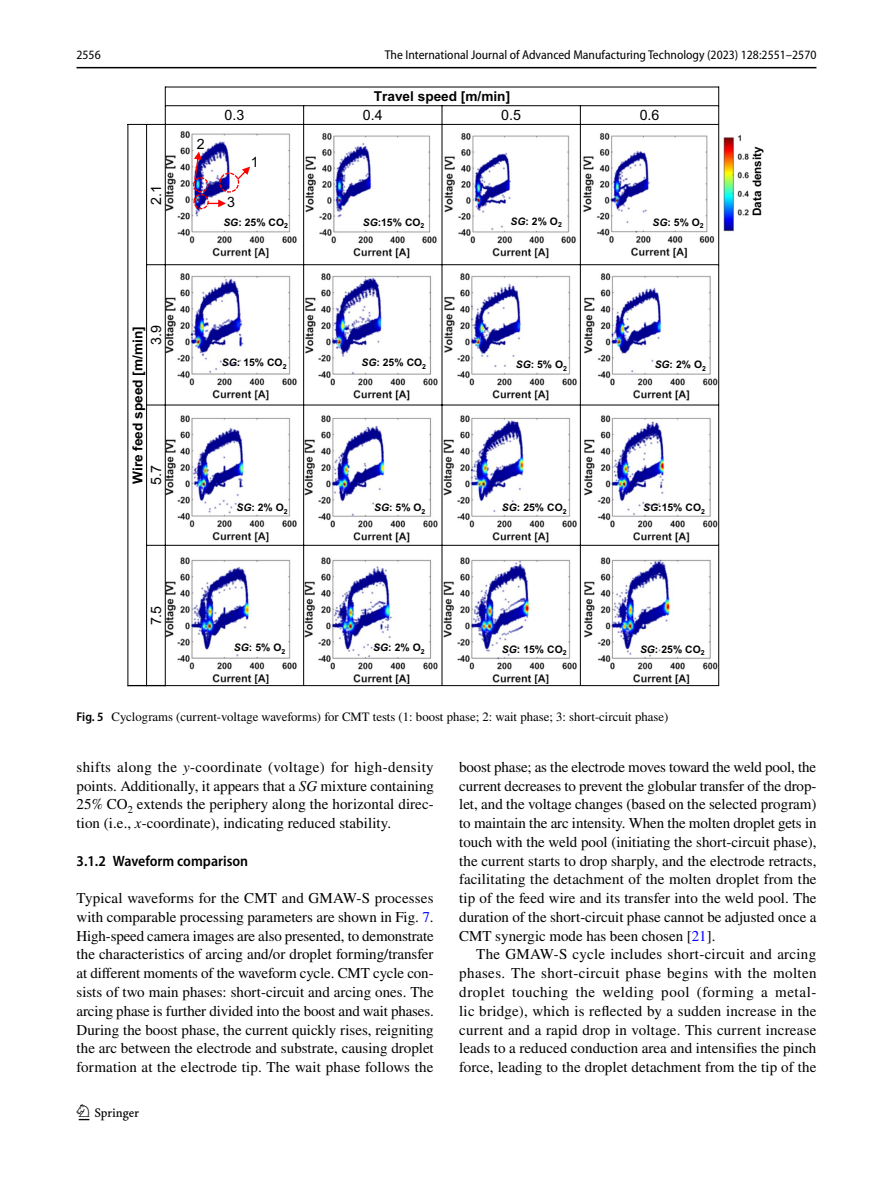
<style>
.page{position:relative;width:893px;height:1187px;background:#fff}
.page>*{position:absolute;margin:0;border:0;box-sizing:border-box;transform-origin:0 0}
.t1{font:22.5px "Springnew Regular 2";color:#000}
.t2{font:15px/18.8px "STIX";letter-spacing:.005em;color:#000;text-align:justify}
.t3{font:600 semi-condensed 15px "Myriad Pro";color:#000}
.t4{font:14.25px "Arial MT4";color:#000}
.t5{font:13.65px "Arial Bold MT3";color:#000}
.t6{font:12.75px "STIX";color:#000}
.t7{font:semi-condensed 12.75px "Myriad Pro";color:#000}
.t8{font:11.7px "Arial Bold MT3";color:#000}
.t9{font:10.35px "Arial Bold MT3";color:#000}
.s1{font-family:"Arial";font-weight:700;font-style:italic}
.s2{font-family:"Myriad Pro";font-weight:600;font-stretch:semi-condensed}
.s3{font-style:italic}
.s4{color:#00f}
</style>
<div class="page">
<hr style="left:77px;top:67px;width:739px;height:1px;background:#000">
<img style="left:166px;top:131px;width:582px;height:553px">
<hr style="left:146px;top:124px;width:1px;height:562px;background:#000">
<hr style="left:165px;top:87px;width:1px;height:599px;background:#000">
<hr style="left:303px;top:105px;width:1px;height:581px;background:#000">
<hr style="left:442px;top:105px;width:1px;height:581px;background:#000">
<hr style="left:580px;top:105px;width:1px;height:581px;background:#000">
<hr style="left:165px;top:105px;width:554px;height:1px;background:#000">
<hr style="left:128px;top:124px;width:591px;height:1px;background:#000">
<hr style="left:146px;top:264px;width:573px;height:1px;background:#000">
<hr style="left:146px;top:404px;width:573px;height:1px;background:#000">
<hr style="left:146px;top:545px;width:573px;height:1px;background:#000">
<hr style="left:128px;top:124px;width:1px;height:562px;background:#000">
<hr style="left:718px;top:87px;width:1px;height:599px;background:#000">
<hr style="left:165px;top:87px;width:554px;height:1px;background:#000">
<hr style="left:128px;top:685px;width:38px;height:1px;background:#000">
<hr style="left:166px;top:685px;width:553px;height:1px;background:#000">
<svg style="left:192px;top:151px;width:58px;height:59px"></svg>
<p class="t7" style="left:77px;top:48px;width:26px">2556</p>
<p class="t7" style="left:385px;top:48px;width:433px">The International Journal of Advanced Manufacturing Technology (2023) 128:2551–2570</p>
<p class="t5" style="left:374px;top:87px;width:138px">Travel speed [m/min]</p>
<p class="t4" style="left:146px;top:204px;width:21px;rotate:-90deg">2.1</p>
<p class="t4" style="left:197px;top:134px;width:9px">2</p>
<p class="t4" style="left:225px;top:105px;width:21px">0.3</p>
<p class="t4" style="left:363px;top:105px;width:21px">0.4</p>
<p class="t4" style="left:501px;top:105px;width:21px">0.5</p>
<p class="t4" style="left:640px;top:105px;width:21px">0.6</p>
<p class="t4" style="left:227px;top:192px;width:9px">3</p>
<p class="t4" style="left:251px;top:152px;width:9px">1</p>
<p class="t9" style="left:223px;top:215px;width:66px"><span class="s1">SG</span>: 25% CO<sub>2</sub></p>
<p class="t9" style="left:511px;top:214px;width:53px"><span class="s1">SG</span>: 2% O<sub>2</sub></p>
<p class="t9" style="left:363px;top:215px;width:63px"><span class="s1">SG</span>:15% CO<sub>2</sub></p>
<p class="t9" style="left:652px;top:215px;width:53px"><span class="s1">SG</span>: 5% O<sub>2</sub></p>
<p class="t4" style="left:146px;top:345px;width:21px;rotate:-90deg">3.9</p>
<p class="t5" style="left:128px;top:484px;width:159px;rotate:-90deg">Wire feed speed [m/min]</p>
<p class="t4" style="left:146px;top:485px;width:21px;rotate:-90deg">5.7</p>
<p class="t4" style="left:146px;top:625px;width:21px;rotate:-90deg">7.5</p>
<p class="t9" style="left:222px;top:355px;width:66px"><span class="s1">SG</span>: 15% CO<sub>2</sub></p>
<p class="t9" style="left:516px;top:357px;width:53px"><span class="s1">SG</span>: 5% O<sub>2</sub></p>
<p class="t9" style="left:361px;top:355px;width:66px"><span class="s1">SG</span>: 25% CO<sub>2</sub></p>
<p class="t9" style="left:655px;top:357px;width:53px"><span class="s1">SG</span>: 2% O<sub>2</sub></p>
<p class="t9" style="left:236px;top:500px;width:53px"><span class="s1">SG</span>: 2% O<sub>2</sub></p>
<p class="t9" style="left:502px;top:500px;width:66px"><span class="s1">SG</span>: 25% CO<sub>2</sub></p>
<p class="t9" style="left:643px;top:500px;width:63px"><span class="s1">SG</span>:15% CO<sub>2</sub></p>
<p class="t9" style="left:374px;top:500px;width:53px"><span class="s1">SG</span>: 5% O<sub>2</sub></p>
<p class="t9" style="left:234px;top:640px;width:53px"><span class="s1">SG</span>: 5% O<sub>2</sub></p>
<p class="t9" style="left:502px;top:641px;width:66px"><span class="s1">SG</span>: 15% CO<sub>2</sub></p>
<p class="t9" style="left:640px;top:641px;width:66px"><span class="s1">SG</span>: 25% CO<sub>2</sub></p>
<p class="t9" style="left:373px;top:640px;width:53px"><span class="s1">SG</span>: 2% O<sub>2</sub></p>
<p class="t6" style="left:77px;top:708px;width:593px"><span class="s2">Fig. 5</span> Cyclograms (current-voltage waveforms) for CMT tests (1: boost phase; 2: wait phase; 3: short-circuit phase)</p>
<p class="t8" style="left:749px;top:216px;width:71px;rotate:-90deg">Data density</p>
<p class="t2" style="left:77px;top:758px;width:359px">shifts along the <span class="s3">y</span>-coordinate (voltage) for high-density points. Additionally, it appears that a <span class="s3">SG</span> mixture containing 25% CO<sub>2</sub> extends the periphery along the horizontal direc&shy;tion (i.e., <span class="s3">x</span>-coordinate), indicating reduced stability.</p>
<p class="t3" style="left:77px;top:852px;width:173px">3.1.2 Waveform comparison</p>
<p class="t2" style="left:77px;top:889px;width:359px">Typical waveforms for the CMT and GMAW-S processes with comparable processing parameters are shown in Fig. <span class="s4">7</span>.<br>High-speed camera images are also presented, to demonstrate the characteristics of arcing and/or droplet forming/transfer at different moments of the waveform cycle. CMT cycle con&shy;sists of two main phases: short-circuit and arcing ones. The arcing phase is further divided into the boost and wait phases.<br>During the boost phase, the current quickly rises, reigniting the arc between the electrode and substrate, causing droplet formation at the electrode tip. The wait phase follows the</p>
<h1 class="t1" style="left:79px;top:1104px;width:62px">1 3</h1>
<p class="t2" style="left:459px;top:758px;width:359px">boost phase; as the electrode moves toward the weld pool, the current decreases to prevent the globular transfer of the drop&shy;let, and the voltage changes (based on the selected program) to maintain the arc intensity. When the molten droplet gets in touch with the weld pool (initiating the short-circuit phase), the current starts to drop sharply, and the electrode retracts, facilitating the detachment of the molten droplet from the tip of the feed wire and its transfer into the weld pool. The duration of the short-circuit phase cannot be adjusted once a CMT synergic mode has been chosen [<span class="s4">21</span>].</p>
<p class="t2" style="left:459px;top:946px;width:359px;text-indent:17px">The GMAW-S cycle includes short-circuit and arcing phases. The short-circuit phase begins with the molten droplet touching the welding pool (forming a metal&shy;lic bridge), which is reflected by a sudden increase in the current and a rapid drop in voltage. This current increase leads to a reduced conduction area and intensifies the pinch force, leading to the droplet detachment from the tip of the</p>
</div>
